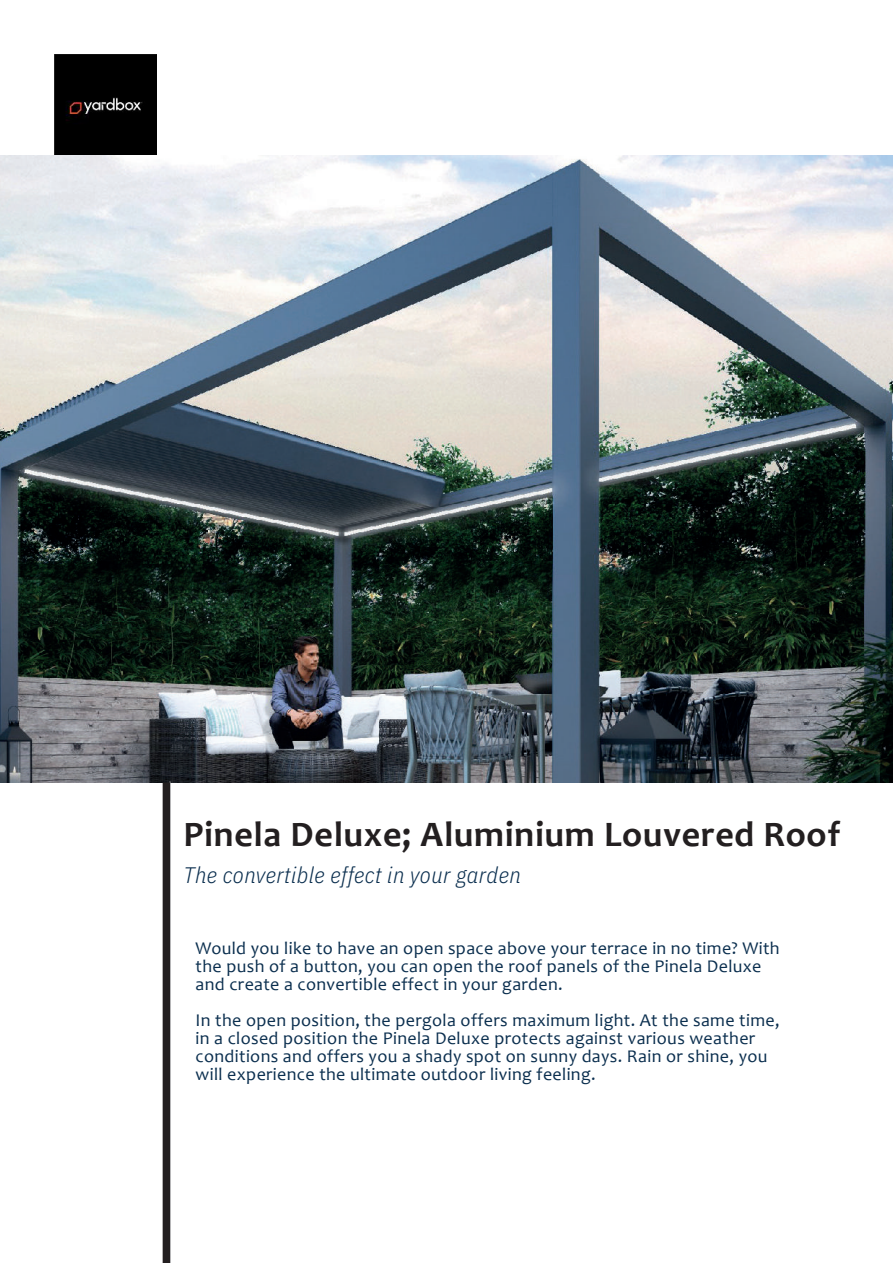
<style>
.page{position:relative;width:893px;height:1263px;background:#fff}
.page>*{position:absolute;margin:0;border:0;box-sizing:border-box;transform-origin:0 0}
.t1{font:700 36px "Candara";letter-spacing:.02em;color:#231f20}
.t2{font:italic 300 22.5px "IBM Plex Sans Cond";letter-spacing:.02em;color:#0a2e4e}
.t3{font:18px/18px "Candara";letter-spacing:.02em;color:#0a2e4e}
</style>
<div class="page">
<img style="left:54px;top:54px;width:102px;height:101px">
<img style="left:0;top:155px;width:893px;height:628px">
<svg style="left:169px;top:781px;width:724px;height:482px"></svg>
<div style="left:163px;top:782px;width:7px;height:481px;background:#231f20"></div>
<p class="t1" style="left:184px;top:812px;width:658px">Pinela Deluxe; Aluminium Louvered Roof</p>
<p class="t2" style="left:184px;top:858px;width:339px">The convertible effect in your garden</p>
<p class="t3" style="left:196px;top:939px;width:586px">Would you like to have an open space above your terrace in no time? With the push of a button, you can open the roof panels of the Pinela Deluxe and create a convertible effect in your garden.</p>
<p class="t3" style="left:196px;top:1011px;width:585px">In the open position, the pergola offers maximum light. At the same time, in a closed position the Pinela Deluxe protects against various weather conditions and offers you a shady spot on sunny days. Rain or shine, you will experience the ultimate outdoor living feeling.</p>
</div>
